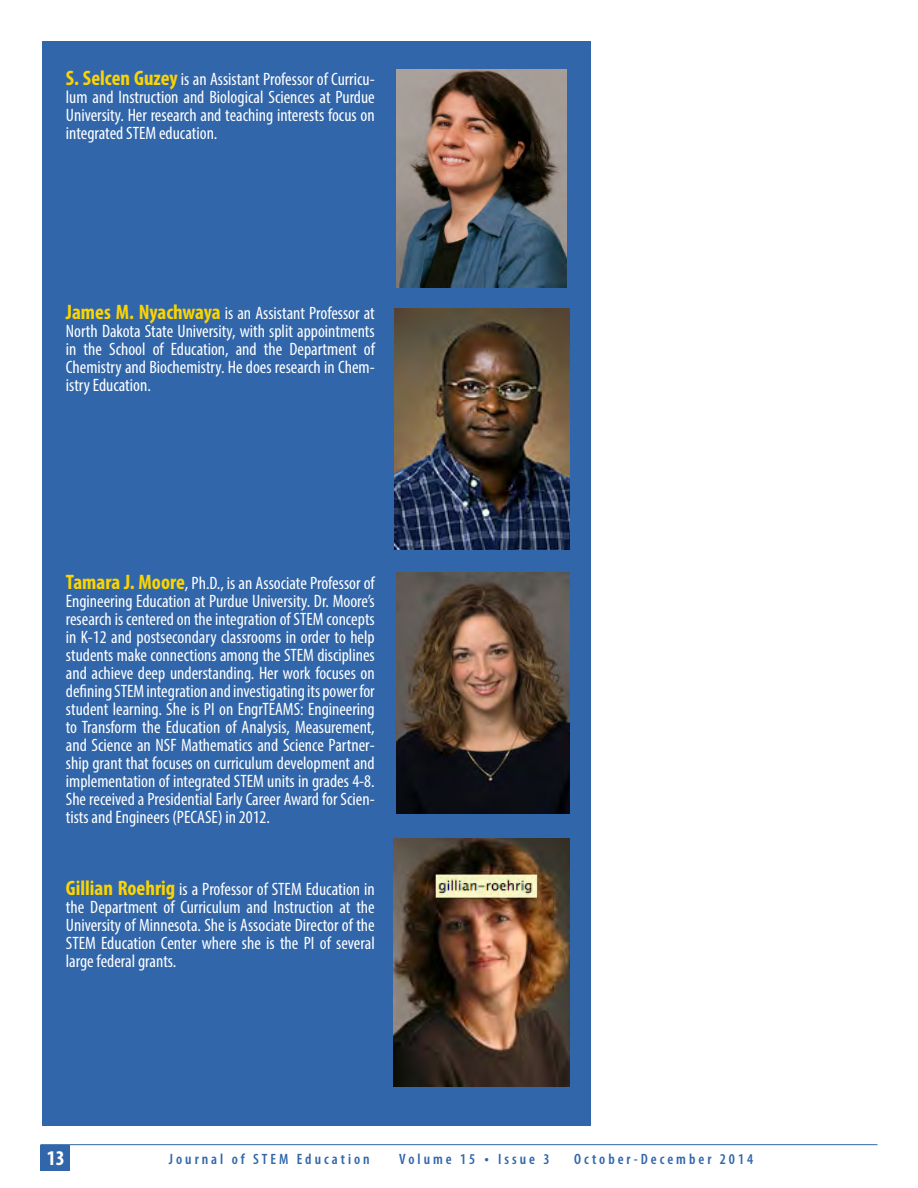
<style>
.page{position:relative;width:918px;height:1188px;background:#fff}
.page>*{position:absolute;margin:0;border:0;box-sizing:border-box;transform-origin:0 0}
.t1{font:700 condensed 21px "Myriad Pro";color:#fff}
.t2{font:condensed 18px/18px "Myriad Pro";color:#fff;text-align:justify}
.t3{font:600 condensed 15px "Myriad Pro";letter-spacing:.2em;color:#3166aa}
.s1{font-weight:700;font-size:21px;color:#fcd400}
.s2{font-size:16.5px}
</style>
<div class="page">
<hr style="left:40px;top:1144px;width:838px;height:1px;background:#3166aa">
<div style="left:40px;top:1145px;width:30px;height:26px;background:#3166aa"></div>
<div style="left:43px;top:41px;width:548px;height:1084px;background:#3166aa"></div>
<img style="left:396px;top:69px;width:171px;height:218px">
<img style="left:394px;top:309px;width:175px;height:241px">
<img style="left:396px;top:573px;width:173px;height:240px">
<img style="left:394px;top:838px;width:176px;height:248px">
<p class="t2" style="left:66px;top:70px;width:310px"><span class="s1">S. Selcen Guzey</span> is an Assistant Professor of Curricu&shy;lum and Instruction and Biological Sciences at Purdue University. Her research and teaching interests focus on integrated STEM education.</p>
<p class="t2" style="left:66px;top:304px;width:310px"><span class="s1">James M. Nyachwaya</span> is an Assistant Professor at North Dakota State University, with split appointments in the School of Education, and the Department of Chemistry and Biochemistry. He does research in Chem&shy;istry Education.</p>
<p class="t2" style="left:66px;top:574px;width:310px"><span class="s1">Tamara J. Moore</span>, Ph.D., is an Associate Professor of Engineering Education at Purdue University. Dr. Moore’s research is centered on the integration of STEM concepts in K-12 and postsecondary classrooms in order to help students make connections among the STEM disciplines and achieve deep understanding. Her work focuses on defining STEM integration and investigating its power for student learning. She is PI on EngrTEAMS: Engineering to Transform the Education of Analysis, Measurement, and Science an NSF Mathematics and Science Partner&shy;ship grant that focuses on curriculum development and implementation of integrated STEM units in grades 4-8.<br>She received a Presidential Early Career Award for Scien&shy;tists and Engineers (PECASE) in 2012.</p>
<p class="t2" style="left:66px;top:880px;width:310px"><span class="s1">Gillian Roehrig</span> is a Professor of STEM Education in the Department of Curriculum and Instruction at the University of Minnesota. She is Associate Director of the STEM Education Center where she is the PI of several large federal grants.</p>
<p class="t1" style="left:47px;top:1145px;width:19px">13</p>
<p class="t3" style="left:169px;top:1150px;width:202px">Journal of STEM Education</p>
<p class="t3" style="left:399px;top:1150px;width:152px">Volume 15 <span class="s2">•</span> Issue 3</p>
<p class="t3" style="left:574px;top:1150px;width:181px">October-December 2014</p>
</div>
